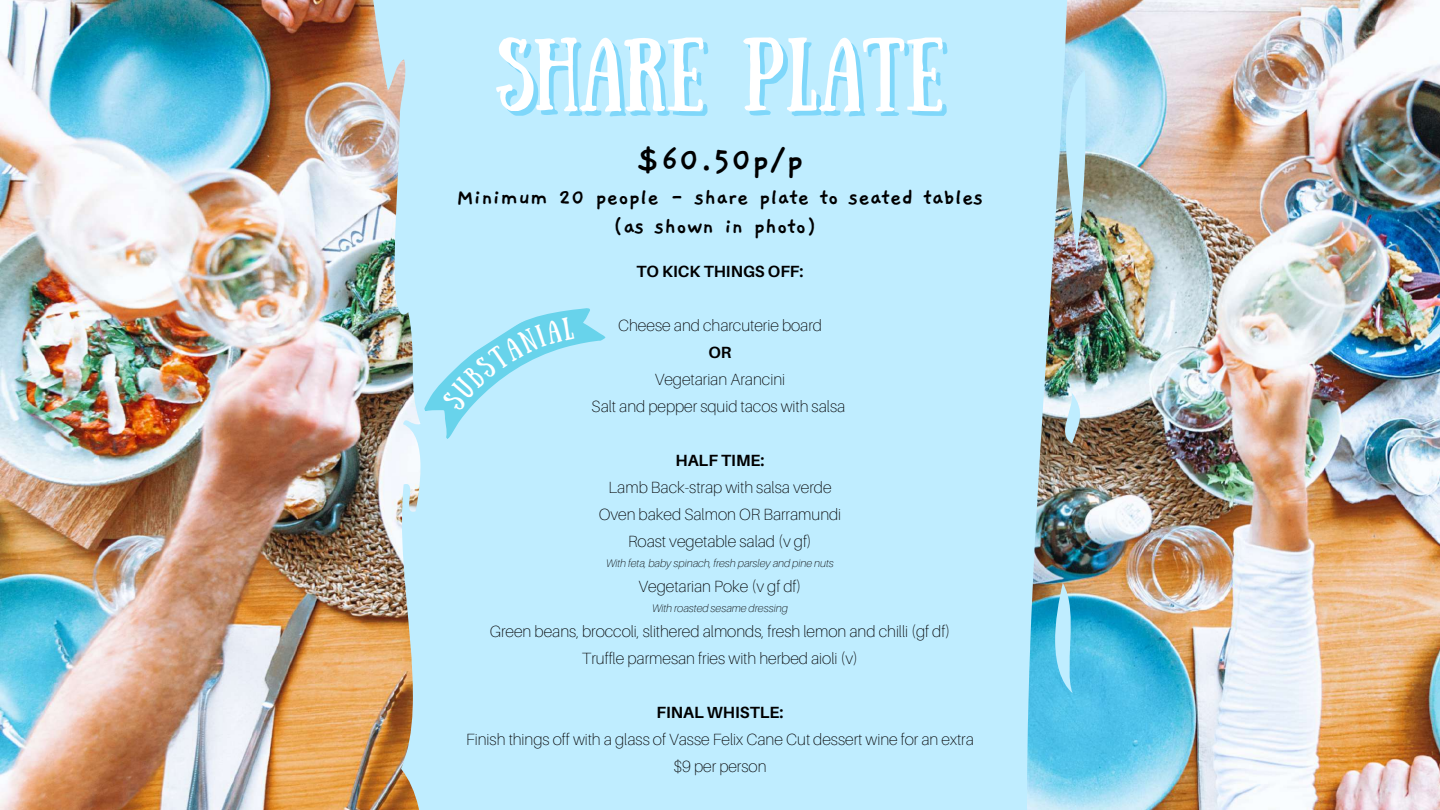
<style>
.page{position:relative;width:1440px;height:810px;background:#fff}
.page>*{position:absolute;margin:0;border:0;box-sizing:border-box;transform-origin:0 0}
.t1{font:73.6px "Sunday";color:#fff}
.t2{font:700 37.1px "Gaegu";color:#000}
.t3{font:700 24.5px/29.1px "Gaegu";color:#000;text-align:center}
.t4{font:100 16.2px/27px "Aileron";color:#000;text-align:center}
.t5{font:700 16.2px "Aileron";color:#000}
.t6{font:italic 100 11px "Aileron";color:#000}
</style>
<div class="page">
<img style="left:0;top:0;width:1440px;height:810px">
<svg style="left:412px;top:287px;width:196px;height:154px"></svg>
<h1 class="t1" style="left:496px;top:23px;width:450px">SHARE PLATE</h1>
<h2 class="t2" style="left:636px;top:142px;width:169px">$60.50p/p</h2>
<h3 class="t3" style="left:456px;top:183px;width:529px">Minimum 20 people - share plate to seated tables (as shown in photo)</h3>
<p class="t5" style="left:636px;top:262px;width:169px">TO KICK THINGS OFF:</p>
<p class="t4" style="left:618px;top:312px;width:205px">Cheese and charcuterie board</p>
<p class="t5" style="left:708px;top:343px;width:25px">OR</p>
<p class="t4" style="left:592px;top:366px;width:255px">Vegetarian Arancini<br>Salt and pepper squid tacos with salsa</p>
<p class="t5" style="left:675px;top:451px;width:91px">HALF TIME:</p>
<p class="t4" style="left:599px;top:474px;width:244px">Lamb Back-strap with salsa verde<br>Oven baked Salmon OR Barramundi<br>Roast vegetable salad (v gf)</p>
<p class="t6" style="left:606px;top:556px;width:229px">With feta, baby spinach, fresh parsley and pine nuts</p>
<p class="t4" style="left:639px;top:573px;width:164px">Vegetarian Poke (v gf df)</p>
<p class="t6" style="left:652px;top:601px;width:137px">With roasted sesame dressing</p>
<p class="t4" style="left:490px;top:618px;width:462px">Green beans, broccoli, slithered almonds, fresh lemon and chilli (gf df)<br>Truffle parmesan fries with herbed aioli (v)</p>
<p class="t5" style="left:656px;top:703px;width:129px">FINAL WHISTLE:</p>
<p class="t4" style="left:466px;top:726px;width:509px">Finish things off with a glass of Vasse Felix Cane Cut dessert wine for an extra $9 per person</p>
</div>
